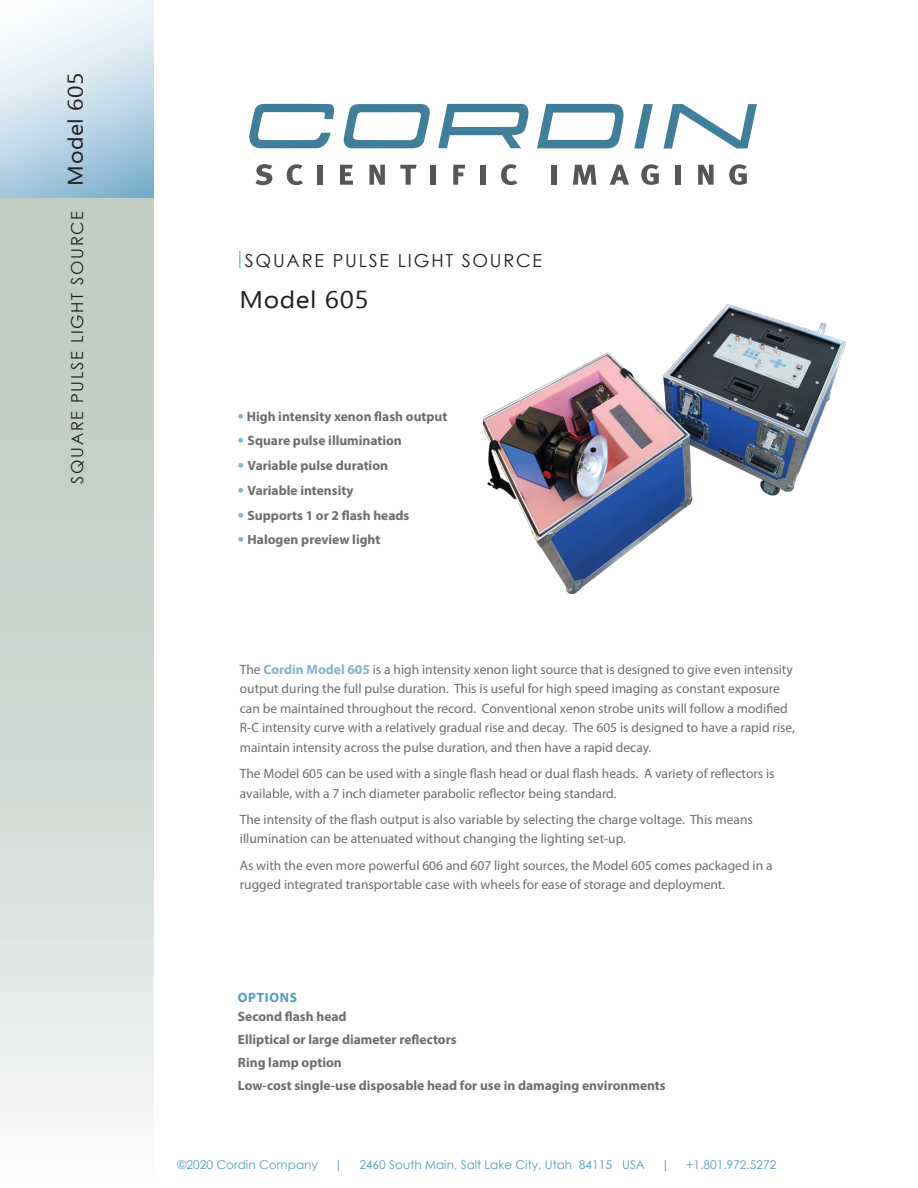
<style>
.page{position:relative;width:918px;height:1188px;background:#fff}
.page>*{position:absolute;margin:0;border:0;box-sizing:border-box;transform-origin:0 0}
.t1{font:24px "Ebrima";letter-spacing:.02em;color:#231f20;scale:1.1 1}
.t2{font:21px "Ebrima";letter-spacing:.02em;color:#231f20;scale:1.1 1}
.t3{font:18px "Century Gothic";letter-spacing:.1em;color:#231f20}
.t4{font:16.5px "Century Gothic";letter-spacing:.1em;color:#231f20}
.t5{font:13.5px/19.5px "Myriad Pro";color:#6c6d70}
.Bullet_Points{font:700 13.5px "Myriad Pro";color:#6c6d70}
.t6{font:700 13.5px "Myriad Pro";letter-spacing:.05em;color:#529cbe}
.t7{font:12px "Century Gothic";color:#529cbe}
.s1{font-size:18px;color:#83b3cf}
.s2{font-weight:700;color:#83b3cf}
</style>
<div class="page">
<svg style="left:0;top:0;width:154px;height:199px"></svg>
<div style="left:0;top:199px;width:154px;height:989px;background:linear-gradient(to bottom,#b7c4ba,#f1f3f2)"></div>
<svg style="left:239px;top:251px;width:1px;height:17px"></svg>
<svg style="left:249px;top:104px;width:85px;height:44px"></svg>
<svg style="left:343px;top:104px;width:87px;height:44px"></svg>
<svg style="left:438px;top:104px;width:91px;height:44px"></svg>
<svg style="left:537px;top:104px;width:87px;height:44px"></svg>
<svg style="left:634px;top:104px;width:19px;height:45px"></svg>
<svg style="left:664px;top:104px;width:93px;height:45px"></svg>
<svg style="left:256px;top:164px;width:16px;height:21px"></svg>
<svg style="left:287px;top:164px;width:16px;height:21px"></svg>
<div style="left:317px;top:165px;width:6px;height:20px;background:#565755"></div>
<svg style="left:340px;top:165px;width:13px;height:20px"></svg>
<svg style="left:369px;top:165px;width:16px;height:20px"></svg>
<svg style="left:400px;top:165px;width:17px;height:20px"></svg>
<div style="left:431px;top:165px;width:5px;height:20px;background:#565755"></div>
<svg style="left:453px;top:165px;width:12px;height:20px"></svg>
<div style="left:480px;top:165px;width:6px;height:20px;background:#565755"></div>
<svg style="left:501px;top:164px;width:16px;height:21px"></svg>
<div style="left:551px;top:165px;width:5px;height:20px;background:#565755"></div>
<svg style="left:573px;top:165px;width:23px;height:20px"></svg>
<svg style="left:610px;top:165px;width:19px;height:20px"></svg>
<svg style="left:641px;top:164px;width:18px;height:21px"></svg>
<div style="left:676px;top:165px;width:5px;height:20px;background:#565755"></div>
<svg style="left:698px;top:165px;width:16px;height:20px"></svg>
<svg style="left:729px;top:164px;width:18px;height:21px"></svg>
<img style="left:484px;top:305px;width:362px;height:289px">
<p class="t2" style="left:60px;top:186px;width:104px;rotate:-90deg">Model 605</p>
<p class="t4" style="left:66px;top:484px;width:274px;rotate:-90deg">SQUARE PULSE LIGHT SOURCE</p>
<p class="t3" style="left:245px;top:248px;width:299px">SQUARE PULSE LIGHT SOURCE</p>
<p class="t1" style="left:240px;top:282px;width:119px">Model 605</p>
<p class="Bullet_Points" style="left:238px;top:407px;width:211px"><span class="s1">•</span> High intensity xenon flash output</p>
<p class="Bullet_Points" style="left:238px;top:432px;width:165px"><span class="s1">•</span> Square pulse illumination</p>
<p class="Bullet_Points" style="left:238px;top:457px;width:152px"><span class="s1">•</span> Variable pulse duration</p>
<p class="Bullet_Points" style="left:238px;top:481px;width:117px"><span class="s1">•</span> Variable intensity</p>
<p class="Bullet_Points" style="left:238px;top:506px;width:173px"><span class="s1">•</span> Supports 1 or 2 flash heads</p>
<p class="Bullet_Points" style="left:238px;top:531px;width:144px"><span class="s1">•</span> Halogen preview light</p>
<p class="t5" style="left:240px;top:659px;width:557px">The <span class="s2">Cordin Model 605</span> is a high intensity xenon light source that is designed to give even intensity output during the full pulse duration. This is useful for high speed imaging as constant exposure can be maintained throughout the record. Conventional xenon strobe units will follow a modified R-C intensity curve with a relatively gradual rise and decay. The 605 is designed to have a rapid rise, maintain intensity across the pulse duration, and then have a rapid decay.</p>
<p class="t5" style="left:240px;top:764px;width:536px">The Model 605 can be used with a single flash head or dual flash heads. A variety of reflectors is available, with a 7 inch diameter parabolic reflector being standard.</p>
<p class="t5" style="left:240px;top:809px;width:514px">The intensity of the flash output is also variable by selecting the charge voltage. This means illumination can be attenuated without changing the lighting set-up.</p>
<p class="t5" style="left:240px;top:855px;width:534px">As with the even more powerful 606 and 607 light sources, the Model 605 comes packaged in a rugged integrated transportable case with wheels for ease of storage and deployment.</p>
<p class="t6" style="left:238px;top:988px;width:61px">OPTIONS</p>
<p class="Bullet_Points" style="left:238px;top:1008px;width:110px">Second flash head</p>
<p class="Bullet_Points" style="left:238px;top:1031px;width:220px">Elliptical or large diameter reflectors</p>
<p class="Bullet_Points" style="left:238px;top:1054px;width:105px">Ring lamp option</p>
<p class="Bullet_Points" style="left:238px;top:1077px;width:429px">Low-cost single-use disposable head for use in damaging environments</p>
<p class="t7" style="left:178px;top:1156px;width:142px">©2020 Cordin Company</p>
<p class="t7" style="left:335px;top:1156px;width:10px">|</p>
<p class="t7" style="left:359px;top:1156px;width:287px">2460 South Main, Salt Lake City, Utah 84115 USA</p>
<p class="t7" style="left:661px;top:1156px;width:10px">|</p>
<p class="t7" style="left:686px;top:1156px;width:92px">+1.801.972.5272</p>
</div>
